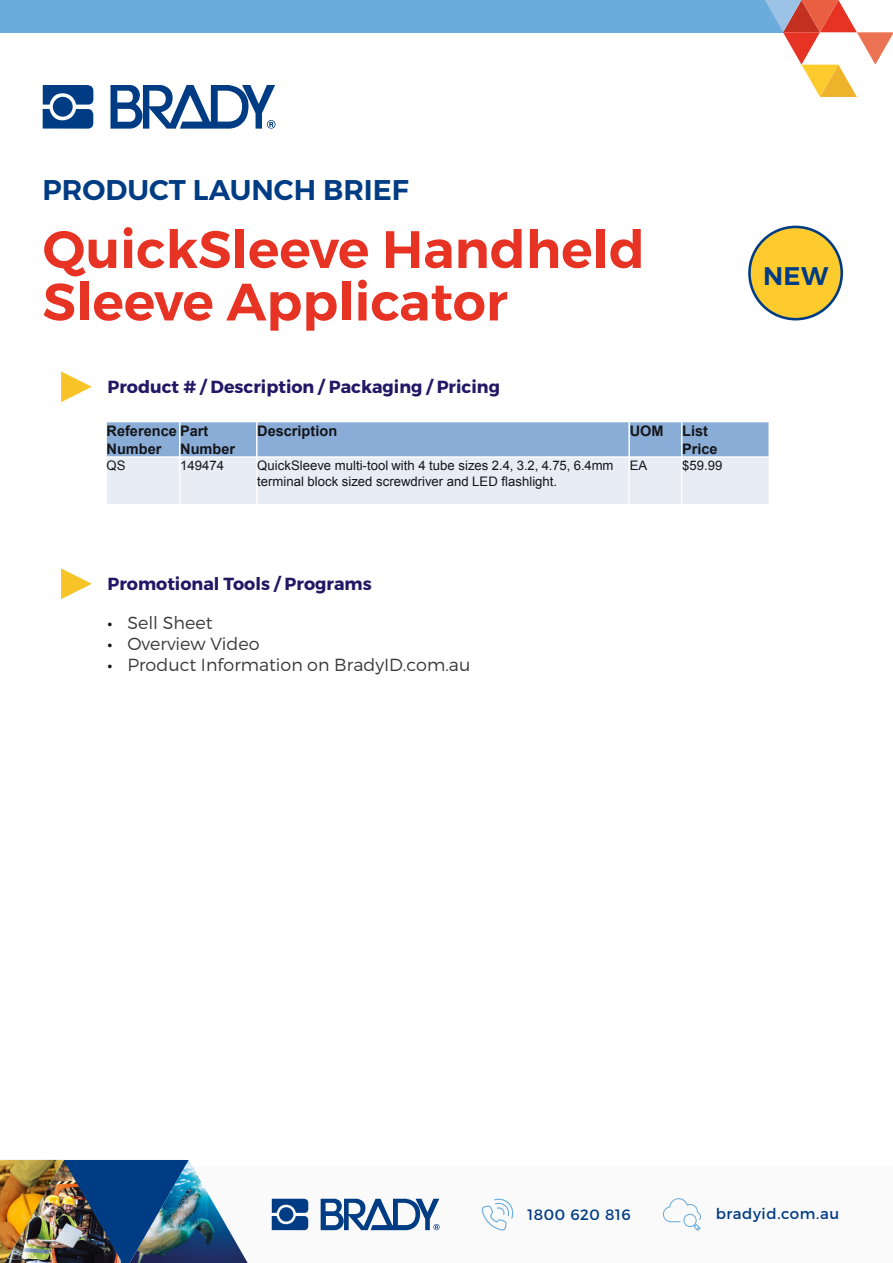
<style>
.page{position:relative;width:893px;height:1263px;background:#fff}
.page>*{position:absolute;margin:0;border:0;box-sizing:border-box;transform-origin:0 0}
.t1{font:600 52.5px/52.5px "Montserrat";color:#e73324}
.t2{font:600 28.5px "Montserrat";color:#003c83}
.t3{font:600 25.5px "Montserrat";color:#003c83}
.t4{font:700 17.55px "Montserrat";color:#231865}
.t5{font:300 17.55px "Montserrat";color:#3a3a3b}
.t6{font:15px "Montserrat";letter-spacing:.04em;color:#003c83}
.t7{font:700 14.55px/17.5px "Arial";color:#15161a}
.t8{font:13.2px/15.8px "Arial";color:#15161a}
.s1{font-family:"Arial";font-weight:400;color:#15161a}
</style>
<div class="page">
<svg style="left:61px;top:372px;width:31px;height:30px"></svg>
<div style="left:106px;top:422px;width:74px;height:35px;background:#8aadd8"></div>
<div style="left:180px;top:422px;width:77px;height:35px;background:#8aadd8"></div>
<div style="left:257px;top:422px;width:372px;height:35px;background:#8aadd8"></div>
<div style="left:629px;top:422px;width:53px;height:35px;background:#8aadd8"></div>
<div style="left:682px;top:422px;width:87px;height:35px;background:#8aadd8"></div>
<div style="left:106px;top:457px;width:74px;height:48px;background:#e8ecf4"></div>
<div style="left:180px;top:457px;width:77px;height:48px;background:#e8ecf4"></div>
<div style="left:257px;top:457px;width:372px;height:48px;background:#e8ecf4"></div>
<div style="left:629px;top:457px;width:53px;height:48px;background:#e8ecf4"></div>
<div style="left:682px;top:457px;width:87px;height:48px;background:#e8ecf4"></div>
<hr style="left:179px;top:421px;width:1px;height:84px;background:#fff">
<hr style="left:256px;top:421px;width:2px;height:84px;background:#fff">
<hr style="left:628px;top:421px;width:2px;height:84px;background:#fff">
<hr style="left:681px;top:421px;width:1px;height:84px;background:#fff">
<hr style="left:105px;top:456px;width:665px;height:2px;background:#fff">
<hr style="left:105px;top:421px;width:2px;height:84px;background:#fff">
<hr style="left:768px;top:421px;width:2px;height:84px;background:#fff">
<hr style="left:105px;top:504px;width:665px;height:1px;background:#fff">
<svg style="left:61px;top:568px;width:31px;height:31px"></svg>
<div style="left:0;top:0;width:783px;height:32px;background:#6bacdc"></div>
<svg style="left:43px;top:85px;width:51px;height:44px"></svg>
<div style="left:53px;top:97px;width:20px;height:20px;background:#003c83;border-radius:50%"></div>
<svg style="left:111px;top:85px;width:164px;height:44px"></svg>
<svg style="left:746px;top:0;width:147px;height:97px"></svg>
<div style="left:0;top:1166px;width:893px;height:97px;background:#fafafb"></div>
<svg style="left:272px;top:1199px;width:37px;height:31px"></svg>
<div style="left:279px;top:1207px;width:14px;height:14px;background:#003c83;border-radius:50%"></div>
<svg style="left:321px;top:1199px;width:119px;height:31px"></svg>
<img style="left:189px;top:1161px;width:59px;height:102px">
<img style="left:0;top:1160px;width:189px;height:103px">
<svg style="left:481px;top:1198px;width:33px;height:32px"></svg>
<svg style="left:663px;top:1198px;width:38px;height:33px"></svg>
<div style="left:749px;top:227px;width:93px;height:92px;background:#fdcb2d;border-radius:50%"></div>
<div style="left:748px;top:226px;width:95px;height:94px;border:3px solid #003c83;border-radius:50%"></div>
<p class="t2" style="left:43px;top:173px;width:368px">PRODUCT LAUNCH BRIEF</p>
<p class="t1" style="left:43px;top:224px;width:604px">QuickSleeve Handheld<br>Sleeve Applicator</p>
<h3 class="t4" style="left:108px;top:376px;width:394px">Product # / Description / Packaging / Pricing</h3>
<p class="t7" style="left:107px;top:423px;width:103px">Reference Part<br>Number</p>
<p class="t7" style="left:257px;top:423px;width:81px">Description</p>
<p class="t7" style="left:630px;top:423px;width:35px">UOM</p>
<p class="t7" style="left:682px;top:423px;width:37px">List<br>Price</p>
<p class="t7" style="left:180px;top:440px;width:57px">Number</p>
<p class="t8" style="left:107px;top:458px;width:20px">QS</p>
<p class="t8" style="left:180px;top:458px;width:46px">149474</p>
<p class="t8" style="left:630px;top:458px;width:19px">EA</p>
<p class="t8" style="left:682px;top:458px;width:42px">$59.99</p>
<p class="t8" style="left:257px;top:458px;width:358px">QuickSleeve multi-tool with 4 tube sizes 2.4, 3.2, 4.75, 6.4mm terminal block sized screwdriver and LED flashlight.</p>
<h3 class="t4" style="left:108px;top:572px;width:266px">Promotional Tools / Programs</h3>
<h3 class="t5" style="left:108px;top:612px;width:107px"><span class="s1">•</span> Sell Sheet</h3>
<h3 class="t5" style="left:108px;top:633px;width:154px"><span class="s1">•</span> Overview Video</h3>
<h3 class="t5" style="left:108px;top:654px;width:364px"><span class="s1">•</span> Product Information on BradyID.com.au</h3>
<p class="t3" style="left:763px;top:261px;width:67px">NEW</p>
<p class="t6" style="left:528px;top:1205px;width:105px">1800 620 816</p>
<p class="t6" style="left:716px;top:1204px;width:125px">bradyid.com.au</p>
</div>
